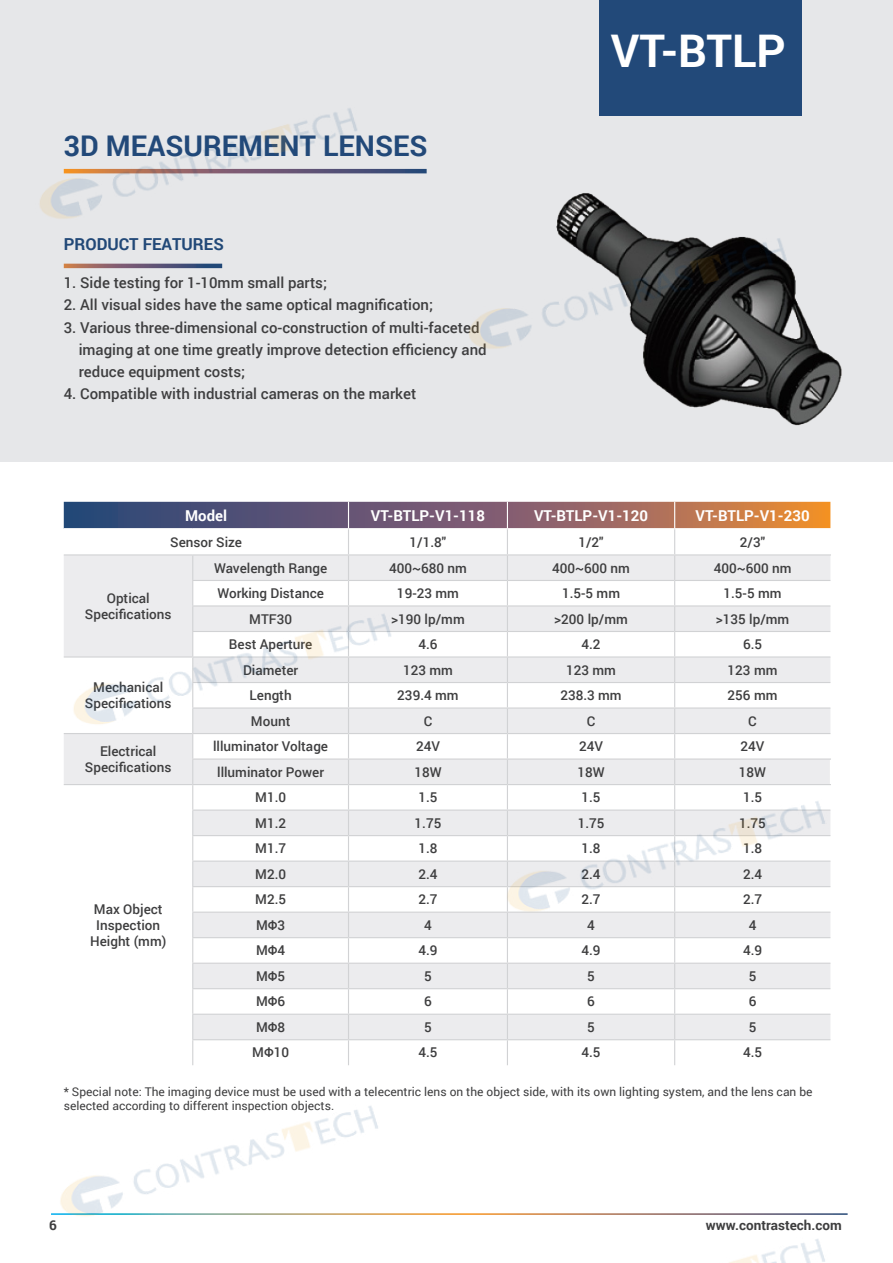
<style>
.page{position:relative;width:893px;height:1263px;background:#fff}
.page>*{position:absolute;margin:0;border:0;box-sizing:border-box;transform-origin:0 0}
.t1{font:700 45px "Roboto";color:#fff}
.t2{font:700 28.5px "Roboto";color:#224979}
.t3{font:700 16.5px "Roboto";color:#214877}
.t4{font:500 15px/22.2px "Roboto";color:#3e3e3f}
.t5{font:700 15px "Roboto";color:#fff}
.t6{font:500 13.5px/16.2px "Roboto";color:#3e3e3f;text-align:center}
.t7{font:700 13.5px "Roboto";color:#3e3e3f}
.t8{font:12px/14.4px "Roboto";color:#3e3e3f}
</style>
<div class="page">
<img style="left:0;top:0;width:893px;height:1263px">
<h2 class="t2" style="left:64px;top:126px;width:365px">3D MEASUREMENT LENSES</h2>
<p class="t3" style="left:64px;top:233px;width:162px">PRODUCT FEATURES</p>
<p class="t4" style="left:64px;top:271px;width:265px">1. Side testing for 1-10mm small parts;</p>
<p class="t4" style="left:64px;top:293px;width:371px">2. All visual sides have the same optical magnification;</p>
<p class="t4" style="left:79px;top:316px;width:409px;text-indent:-15px">3. Various three-dimensional co-construction of multi-faceted imaging at one time greatly improve detection efficiency and reduce equipment costs;</p>
<p class="t4" style="left:64px;top:382px;width:354px">4. Compatible with industrial cameras on the market</p>
<h1 class="t1" style="left:611px;top:20px;width:177px">VT-BTLP</h1>
<p class="t5" style="left:185px;top:505px;width:43px">Model</p>
<p class="t5" style="left:371px;top:505px;width:116px">VT-BTLP-V1-118</p>
<p class="t5" style="left:534px;top:505px;width:116px">VT-BTLP-V1-120</p>
<p class="t5" style="left:695px;top:505px;width:116px">VT-BTLP-V1-230</p>
<p class="t6" style="left:170px;top:533px;width:73px">Sensor Size</p>
<p class="t6" style="left:410px;top:533px;width:38px">1/1.8"</p>
<p class="t6" style="left:578px;top:533px;width:27px">1/2"</p>
<p class="t6" style="left:740px;top:533px;width:27px">2/3"</p>
<p class="t6" style="left:85px;top:589px;width:88px">Optical<br>Specifications</p>
<p class="t6" style="left:85px;top:678px;width:88px">Mechanical<br>Specifications</p>
<p class="t6" style="left:214px;top:559px;width:115px">Wavelength Range</p>
<p class="t6" style="left:389px;top:559px;width:79px">400~680 nm</p>
<p class="t6" style="left:552px;top:559px;width:79px">400~600 nm</p>
<p class="t6" style="left:714px;top:559px;width:79px">400~600 nm</p>
<p class="t6" style="left:217px;top:585px;width:108px">Working Distance</p>
<p class="t6" style="left:397px;top:585px;width:63px">19-23 mm</p>
<p class="t6" style="left:562px;top:585px;width:60px">1.5-5 mm</p>
<p class="t6" style="left:723px;top:585px;width:60px">1.5-5 mm</p>
<p class="t6" style="left:249px;top:610px;width:44px">MTF30</p>
<p class="t6" style="left:391px;top:610px;width:75px">&gt;190 lp/mm</p>
<p class="t6" style="left:554px;top:610px;width:75px">&gt;200 lp/mm</p>
<p class="t6" style="left:716px;top:610px;width:75px">&gt;135 lp/mm</p>
<p class="t6" style="left:229px;top:636px;width:85px">Best Aperture</p>
<p class="t6" style="left:418px;top:636px;width:21px">4.6</p>
<p class="t6" style="left:581px;top:636px;width:21px">4.2</p>
<p class="t6" style="left:743px;top:636px;width:21px">6.5</p>
<p class="t6" style="left:243px;top:661px;width:57px">Diameter</p>
<p class="t6" style="left:403px;top:661px;width:51px">123 mm</p>
<p class="t6" style="left:566px;top:661px;width:51px">123 mm</p>
<p class="t6" style="left:728px;top:661px;width:51px">123 mm</p>
<p class="t6" style="left:250px;top:687px;width:44px">Length</p>
<p class="t6" style="left:397px;top:687px;width:63px">239.4 mm</p>
<p class="t6" style="left:560px;top:687px;width:63px">238.3 mm</p>
<p class="t6" style="left:728px;top:687px;width:51px">256 mm</p>
<p class="t6" style="left:251px;top:712px;width:41px">Mount</p>
<p class="t6" style="left:424px;top:712px;width:10px">C</p>
<p class="t6" style="left:587px;top:712px;width:10px">C</p>
<p class="t6" style="left:748px;top:712px;width:10px">C</p>
<p class="t6" style="left:85px;top:742px;width:88px">Electrical<br>Specifications</p>
<p class="t6" style="left:213px;top:738px;width:116px">llluminator Voltage</p>
<p class="t6" style="left:416px;top:738px;width:25px">24V</p>
<p class="t6" style="left:579px;top:738px;width:25px">24V</p>
<p class="t6" style="left:741px;top:738px;width:25px">24V</p>
<p class="t6" style="left:217px;top:763px;width:108px">llluminator Power</p>
<p class="t6" style="left:414px;top:763px;width:29px">18W</p>
<p class="t6" style="left:577px;top:763px;width:29px">18W</p>
<p class="t6" style="left:739px;top:763px;width:29px">18W</p>
<p class="t6" style="left:255px;top:789px;width:32px">M1.0</p>
<p class="t6" style="left:418px;top:789px;width:21px">1.5</p>
<p class="t6" style="left:581px;top:789px;width:21px">1.5</p>
<p class="t6" style="left:743px;top:789px;width:21px">1.5</p>
<p class="t6" style="left:255px;top:814px;width:32px">M1.2</p>
<p class="t6" style="left:415px;top:814px;width:28px">1.75</p>
<p class="t6" style="left:578px;top:814px;width:28px">1.75</p>
<p class="t6" style="left:739px;top:814px;width:28px">1.75</p>
<p class="t6" style="left:255px;top:840px;width:32px">M1.7</p>
<p class="t6" style="left:418px;top:840px;width:21px">1.8</p>
<p class="t6" style="left:581px;top:840px;width:21px">1.8</p>
<p class="t6" style="left:743px;top:840px;width:21px">1.8</p>
<p class="t6" style="left:255px;top:865px;width:32px">M2.0</p>
<p class="t6" style="left:418px;top:865px;width:21px">2.4</p>
<p class="t6" style="left:581px;top:865px;width:21px">2.4</p>
<p class="t6" style="left:743px;top:865px;width:21px">2.4</p>
<p class="t6" style="left:255px;top:891px;width:32px">M2.5</p>
<p class="t6" style="left:418px;top:891px;width:21px">2.7</p>
<p class="t6" style="left:581px;top:891px;width:21px">2.7</p>
<p class="t6" style="left:743px;top:891px;width:21px">2.7</p>
<p class="t6" style="left:256px;top:916px;width:31px">MΦ3</p>
<p class="t6" style="left:424px;top:916px;width:9px">4</p>
<p class="t6" style="left:587px;top:916px;width:9px">4</p>
<p class="t6" style="left:749px;top:916px;width:9px">4</p>
<p class="t6" style="left:256px;top:942px;width:31px">MΦ4</p>
<p class="t6" style="left:418px;top:942px;width:21px">4.9</p>
<p class="t6" style="left:581px;top:942px;width:21px">4.9</p>
<p class="t6" style="left:743px;top:942px;width:21px">4.9</p>
<p class="t6" style="left:256px;top:967px;width:31px">MΦ5</p>
<p class="t6" style="left:424px;top:967px;width:9px">5</p>
<p class="t6" style="left:587px;top:967px;width:9px">5</p>
<p class="t6" style="left:749px;top:967px;width:9px">5</p>
<p class="t6" style="left:256px;top:993px;width:31px">MΦ6</p>
<p class="t6" style="left:424px;top:993px;width:9px">6</p>
<p class="t6" style="left:587px;top:993px;width:9px">6</p>
<p class="t6" style="left:749px;top:993px;width:9px">6</p>
<p class="t6" style="left:256px;top:1018px;width:31px">MΦ8</p>
<p class="t6" style="left:424px;top:1018px;width:9px">5</p>
<p class="t6" style="left:587px;top:1018px;width:9px">5</p>
<p class="t6" style="left:749px;top:1018px;width:9px">5</p>
<p class="t6" style="left:252px;top:1044px;width:38px">MΦ10</p>
<p class="t6" style="left:418px;top:1044px;width:21px">4.5</p>
<p class="t6" style="left:581px;top:1044px;width:21px">4.5</p>
<p class="t6" style="left:743px;top:1044px;width:21px">4.5</p>
<p class="t8" style="left:64px;top:1084px;width:750px">* Special note: The imaging device must be used with a telecentric lens on the object side, with its own lighting system, and the lens can be selected according to different inspection objects.</p>
<p class="t6" style="left:90px;top:900px;width:78px">Max Object<br>Inspection<br>Height (mm)</p>
<p class="t7" style="left:49px;top:1215px;width:9px">6</p>
<p class="t7" style="left:706px;top:1215px;width:137px">www.contrastech.com</p>
</div>
